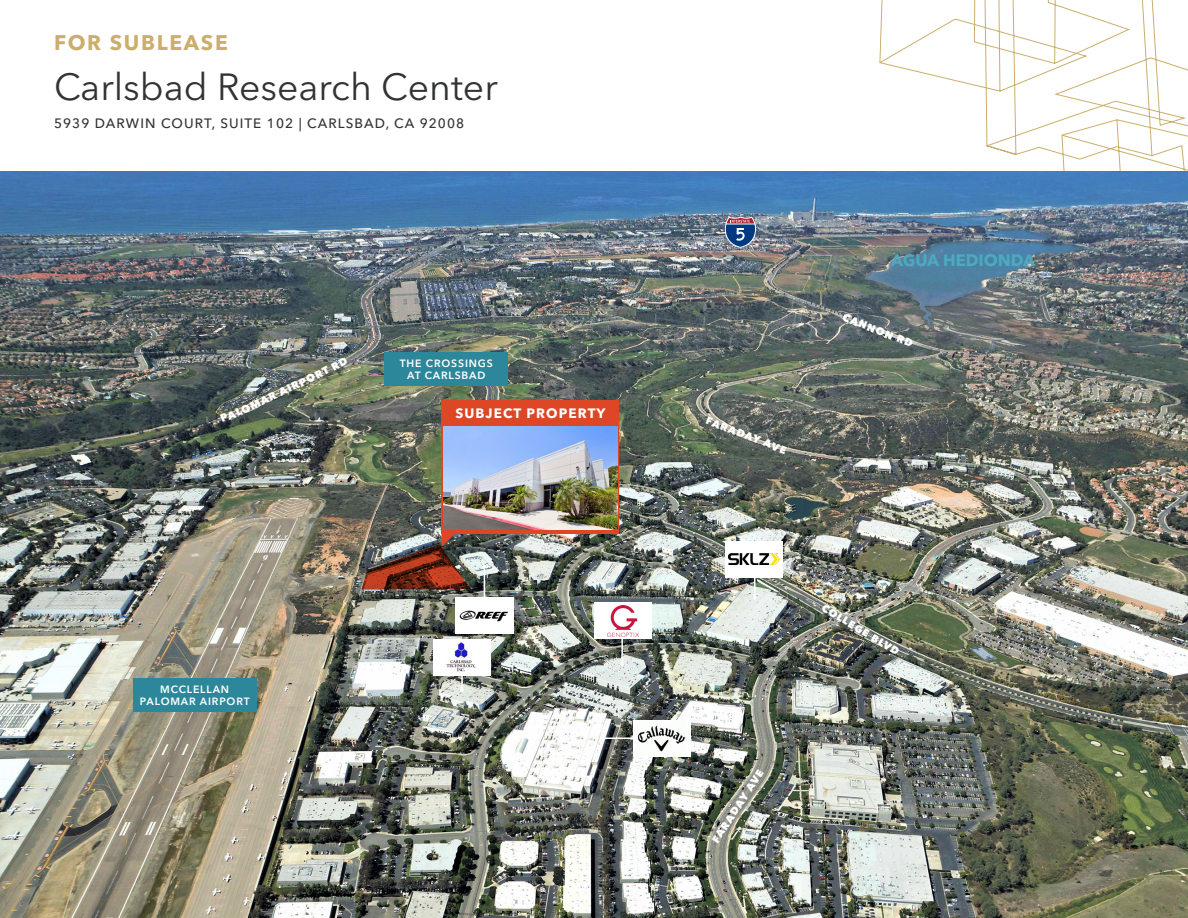
<style>
.page{position:relative;width:1188px;height:918px;background:#fff}
.page>*{position:absolute;margin:0;border:0;box-sizing:border-box;transform-origin:0 0}
.t1{font:37.5px "Avenir Next LT Pro";color:#323335}
.t2{font:700 21px "Avenir Next LT Pro";letter-spacing:.08em;color:#cbae6c}
.t3{font:700 16.5px "Avenir Next LT Pro";color:#4caabf}
.t4{font:500 13.5px "Avenir Next LT Pro";letter-spacing:.08em;color:#323335}
.t5{font:700 13.5px "Avenir Next LT Pro";letter-spacing:.08em;color:#fff}
.t6{font:800 10.5px "Avenir Next LT Pro";color:#fff}
.t7{font:600 10.5px/12px "Avenir Next LT Pro";letter-spacing:.08em;color:#fff;text-align:center}
</style>
<div class="page">
<svg style="left:879px;top:0;width:309px;height:172px"></svg>
<img style="left:0;top:172px;width:1188px;height:746px">
<div style="left:133px;top:678px;width:123px;height:34px;background:#2d879a"></div>
<div style="left:384px;top:353px;width:124px;height:33px;background:#2d879a"></div>
<svg style="left:725px;top:217px;width:31px;height:31px"></svg>
<div style="left:633px;top:720px;width:58px;height:36px;background:#fff"></div>
<img style="left:637px;top:725px;width:49px;height:27px">
<div style="left:594px;top:603px;width:58px;height:36px;background:#fff"></div>
<img style="left:608px;top:606px;width:30px;height:30px">
<div style="left:725px;top:541px;width:58px;height:36px;background:#fff"></div>
<img style="left:728px;top:553px;width:52px;height:12px">
<img style="left:455px;top:598px;width:58px;height:36px">
<div style="left:433px;top:639px;width:58px;height:36px;background:#fff"></div>
<img style="left:446px;top:642px;width:30px;height:30px">
<hr style="left:753px;top:575px;width:2px;height:29px;background:#fff">
<hr style="left:621px;top:638px;width:2px;height:26px;background:#fff">
<svg style="left:460px;top:675px;width:4px;height:17px"></svg>
<hr style="left:754px;top:571px;width:2px;height:27px;background:#fff">
<hr style="left:601px;top:738px;width:35px;height:1px;background:#fff">
<hr style="left:484px;top:567px;width:1px;height:38px;background:#fff">
<img style="left:361px;top:401px;width:258px;height:188px">
<svg style="left:599px;top:695px;width:1px;height:29px"></svg>
<svg style="left:220px;top:404px;width:31px;height:18px"></svg>
<svg style="left:331px;top:357px;width:17px;height:13px"></svg>
<h2 class="t2" style="left:54px;top:30px;width:175px">FOR SUBLEASE</h2>
<h1 class="t1" style="left:54px;top:64px;width:445px">Carlsbad Research Center</h1>
<p class="t4" style="left:54px;top:115px;width:412px">5939 DARWIN COURT, SUITE 102 | CARLSBAD, CA 92008</p>
<p class="t6" style="left:248px;top:401px;width:88px;rotate:-26deg">MAR AIRPORT</p>
<p class="t7" style="left:400px;top:358px;width:95px">THE CROSSINGS<br>AT CARLSBAD</p>
<p class="t5" style="left:455px;top:405px;width:152px">SUBJECT PROPERTY</p>
<p class="t7" style="left:140px;top:683px;width:111px">MCCLELLAN<br>PALOMAR AIRPORT</p>
<p class="t6" style="left:709px;top:414px;width:87px;rotate:21deg">FARADAY AVE</p>
<h3 class="t3" style="left:891px;top:250px;width:146px">AGUA HEDIONDA</h3>
<p class="t6" style="left:846px;top:311px;width:76px;rotate:21deg">CANNON RD</p>
<p class="t6" style="left:709px;top:838px;width:87px;rotate:-57deg">FARADAY AVE</p>
<p class="t6" style="left:826px;top:601px;width:90px;rotate:31deg">COLLEGE BLVD</p>
</div>
